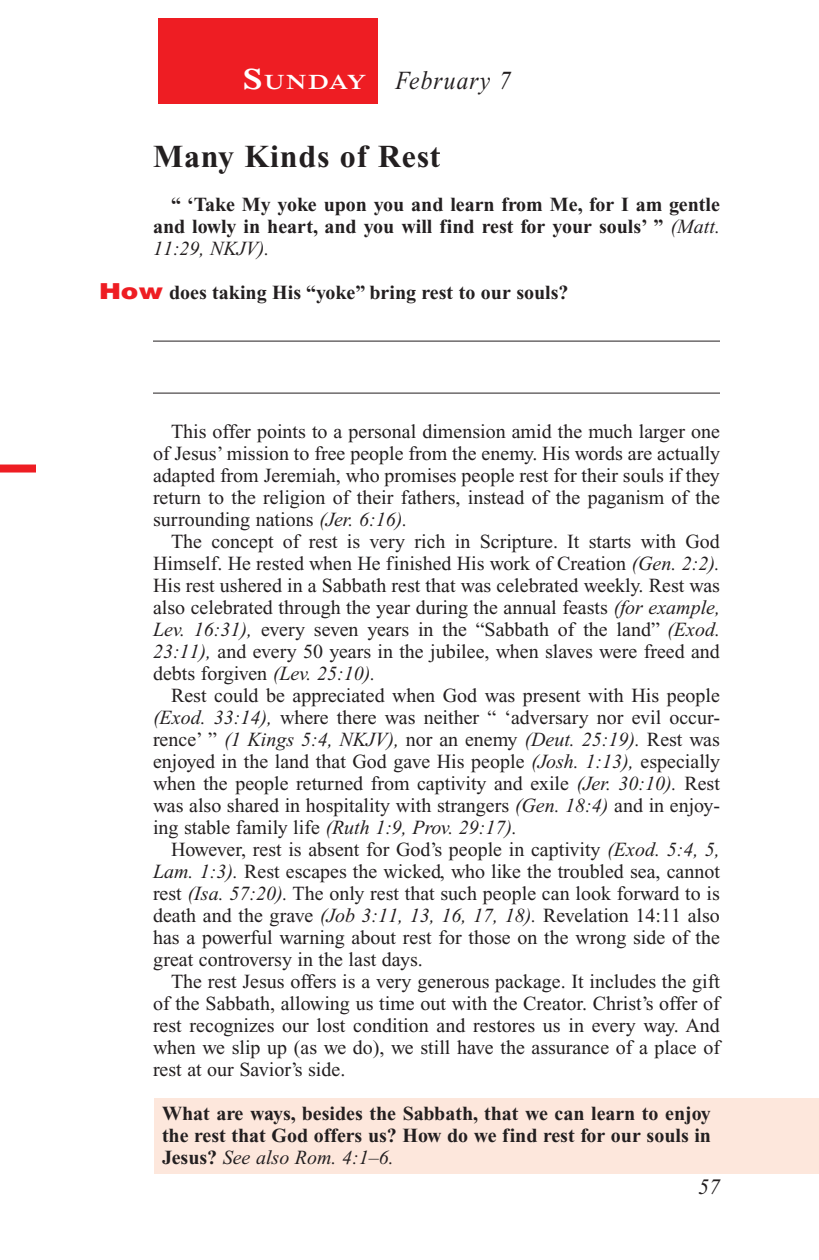
<style>
.page{position:relative;width:819px;height:1260px;background:#fff}
.page>*{position:absolute;margin:0;border:0;box-sizing:border-box;transform-origin:0 0}
.Head{font:700 32px "Times New Roman PS Std";letter-spacing:.025em;color:#231f20}
.Lesson_Dates{font:italic 26px "Times New Roman PS Std";letter-spacing:.05em;color:#231f20;scale:.9 1}
.t1{font:italic 22px "Times New Roman PS Std";color:#231f20}
.Daily_Header{font:600 21px "Times NRMT Std";letter-spacing:.045em;color:#fff;scale:1.1 1}
.Body{font:20px/22px "Times New Roman PS Std";color:#231f20;text-align:justify}
.x-screened_box-text{font:700 20px/22px "Times New Roman PS Std";color:#231f20;text-align:justify}
.Body-2{font:700 20px/22px "Times New Roman PS Std";color:#231f20;text-align:justify}
.Question{font:700 20px "Times New Roman PS Std";color:#231f20}
.s1{font-size:30px}
.s2{font-weight:400;font-style:italic}
.s3{font-family:"Helvetica LT Std";font-weight:900;font-size:22px;color:#ee1d23}
.s4{font-style:italic}
</style>
<div class="page">
<div style="left:158px;top:18px;width:220px;height:86px;background:#ee1d23"></div>
<div style="left:0;top:465px;width:36px;height:8px;background:#ee1d23"></div>
<div style="left:155px;top:1098px;width:664px;height:76px;background:#fde7dc"></div>
<hr style="left:153px;top:341px;width:567px;height:1px;background:#231f20">
<hr style="left:153px;top:393px;width:567px;height:1px;background:#231f20">
<p class="Daily_Header" style="left:243px;top:70px;width:114px"><span class="s1">S</span>UNDAY</p>
<p class="Lesson_Dates" style="left:396px;top:66px;width:130px">February 7</p>
<p class="Head" style="left:153px;top:138px;width:289px">Many Kinds of Rest</p>
<p class="Body-2" style="left:153px;top:193px;width:569px;text-indent:18px">“ ‘Take My yoke upon you and learn from Me, for I am gentle and lowly in heart, and you will find rest for your souls’ ” <span class="s2">(Matt.<br>11:29, NKJV).</span></p>
<p class="Question" style="left:99px;top:281px;width:471px"><span class="s3">How</span> does taking His “yoke” bring rest to our souls?</p>
<p class="Body" style="left:153px;top:420px;width:569px;text-indent:18px">This offer points to a personal dimension amid the much larger one of Jesus’ mission to free people from the enemy. His words are actually adapted from Jeremiah, who promises people rest for their souls if they return to the religion of their fathers, instead of the paganism of the surrounding nations <span class="s4">(Jer. 6:16).</span></p>
<p class="Body" style="left:153px;top:530px;width:569px;text-indent:18px">The concept of rest is very rich in Scripture. It starts with God Himself. He rested when He finished His work of Creation <span class="s4">(Gen. 2:2).<br></span>His rest ushered in a Sabbath rest that was celebrated weekly. Rest was also celebrated through the year during the annual feasts <span class="s4">(for example, Lev. 16:31),</span> every seven years in the “Sabbath of the land” <span class="s4">(Exod.<br>23:11),</span> and every 50 years in the jubilee, when slaves were freed and debts forgiven <span class="s4">(Lev. 25:10).</span></p>
<p class="Body" style="left:153px;top:684px;width:569px;text-indent:18px">Rest could be appreciated when God was present with His people <span class="s4">(Exod. 33:14),</span> where there was neither “ ‘adversary nor evil occur&shy;rence’ ” <span class="s4">(1 Kings 5:4, NKJV),</span> nor an enemy <span class="s4">(Deut. 25:19).</span> Rest was enjoyed in the land that God gave His people <span class="s4">(Josh. 1:13),</span> especially when the people returned from captivity and exile <span class="s4">(Jer. 30:10).</span> Rest was also shared in hospitality with strangers <span class="s4">(Gen. 18:4)</span> and in enjoy&shy;ing stable family life <span class="s4">(Ruth 1:9, Prov. 29:17).</span></p>
<p class="Body" style="left:153px;top:838px;width:569px;text-indent:18px">However, rest is absent for God’s people in captivity <span class="s4">(Exod. 5:4, 5, Lam. 1:3).</span> Rest escapes the wicked, who like the troubled sea, cannot rest <span class="s4">(Isa. 57:20).</span> The only rest that such people can look forward to is death and the grave <span class="s4">(Job 3:11, 13, 16, 17, 18).</span> Revelation 14:11 also has a powerful warning about rest for those on the wrong side of the great controversy in the last days.</p>
<p class="Body" style="left:153px;top:970px;width:569px;text-indent:18px">The rest Jesus offers is a very generous package. It includes the gift of the Sabbath, allowing us time out with the Creator. Christ’s offer of rest recognizes our lost condition and restores us in every way. And when we slip up (as we do), we still have the assurance of a place of rest at our Savior’s side.</p>
<p class="x-screened_box-text" style="left:162px;top:1102px;width:551px">What are ways, besides the Sabbath, that we can learn to enjoy the rest that God offers us? How do we find rest for our souls in Jesus? <span class="s2">See also Rom. 4:1–6.</span></p>
<p class="t1" style="left:698px;top:1175px;width:23px">57</p>
</div>
